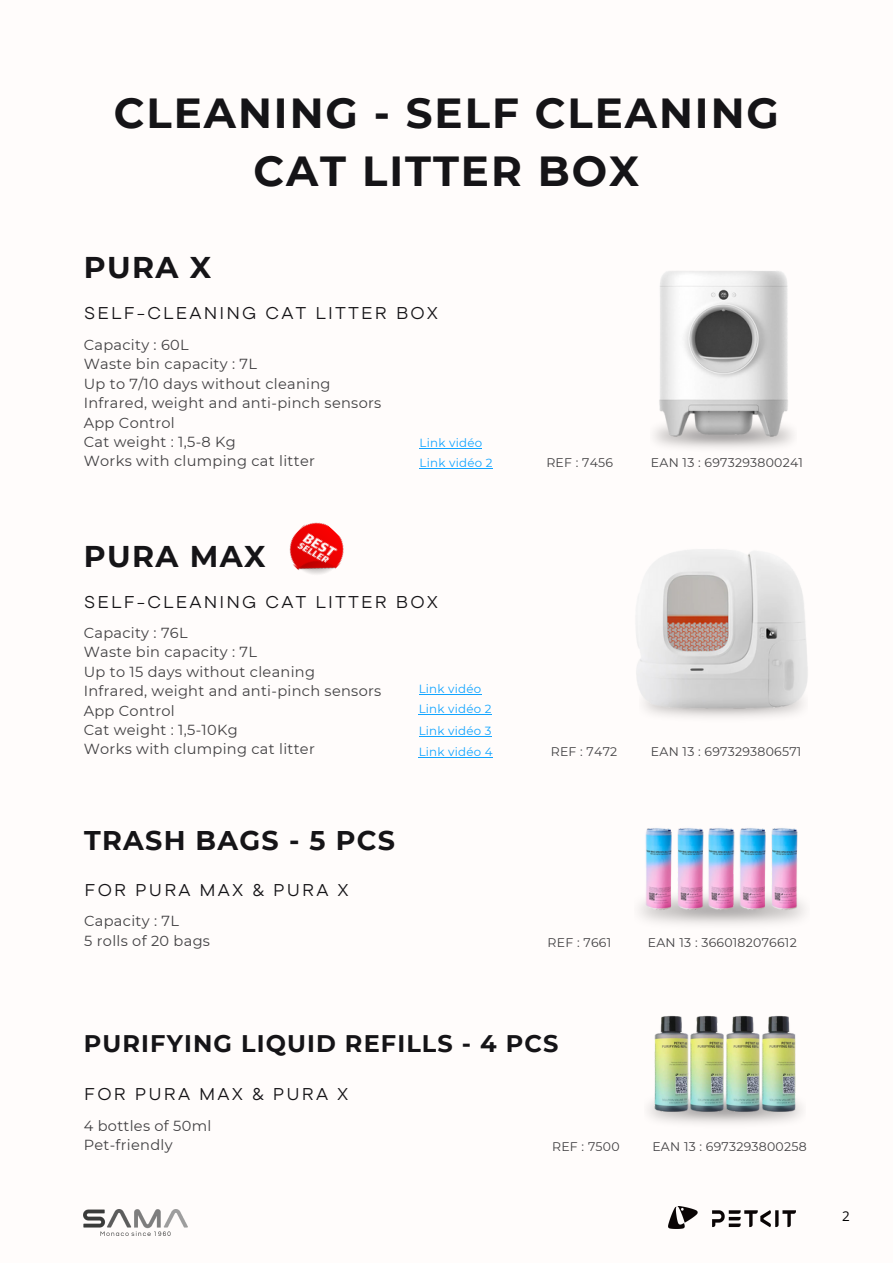
<style>
.page{position:relative;width:893px;height:1264px;background:#fff}
.page>*{position:absolute;margin:0;border:0;box-sizing:border-box;transform-origin:0 0}
.t1{font:700 42px/58.5px "Montserrat";letter-spacing:.045em;color:#151417;text-align:center}
.t2{font:700 30px "Montserrat";letter-spacing:.045em;color:#151417}
.t3{font:700 27px "Montserrat";letter-spacing:.045em;color:#151417}
.t4{font:700 24px "Montserrat";letter-spacing:.045em;color:#151417}
.t5{font:16.95px "TT Commons Pro Exp";letter-spacing:.125em;color:#151417}
.t6{font:14.55px/19.4px "Montserrat";letter-spacing:.02em;color:#414042}
.t7{font:13.5px "Open Sans";color:#000}
.t8{font:12.45px "Montserrat";letter-spacing:.02em;color:#414042}
.t9{font:11.85px "Montserrat";letter-spacing:.02em;color:#10a4ff}
</style>
<div class="page">
<div style="left:0;top:0;width:892px;height:1262px;background:#fffcfb"></div>
<img style="left:289px;top:522px;width:55px;height:52px">
<hr style="left:418px;top:693px;width:63px;height:1px;background:#10a4ff">
<hr style="left:418px;top:735px;width:73px;height:1px;background:#10a4ff">
<hr style="left:418px;top:714px;width:73px;height:1px;background:#10a4ff">
<hr style="left:418px;top:757px;width:75px;height:1px;background:#10a4ff">
<img style="left:636px;top:549px;width:172px;height:166px">
<hr style="left:419px;top:448px;width:63px;height:1px;background:#10a4ff">
<hr style="left:419px;top:468px;width:73px;height:1px;background:#10a4ff">
<img style="left:650px;top:271px;width:146px;height:170px">
<img style="left:634px;top:828px;width:175px;height:92px">
<img style="left:648px;top:1089px;width:154px;height:35px">
<img style="left:654px;top:1015px;width:141px;height:99px">
<img style="left:84px;top:1209px;width:103px;height:26px">
<img style="left:668px;top:1206px;width:127px;height:22px">
<p class="t1" style="left:114px;top:83px;width:666px">CLEANING - SELF CLEANING<br>CAT LITTER BOX</p>
<p class="t2" style="left:84px;top:249px;width:129px">PURA X</p>
<p class="t5" style="left:84px;top:302px;width:355px">SELF-CLEANING CAT LITTER BOX</p>
<p class="t6" style="left:84px;top:335px;width:106px">Capacity : 60L</p>
<p class="t6" style="left:84px;top:354px;width:175px">Waste bin capacity : 7L</p>
<p class="t6" style="left:84px;top:374px;width:248px">Up to 7/10 days without cleaning</p>
<p class="t6" style="left:84px;top:393px;width:299px">Infrared, weight and anti-pinch sensors<br>App Control</p>
<p class="t6" style="left:84px;top:432px;width:154px">Cat weight : 1,5-8 Kg</p>
<p class="t6" style="left:84px;top:451px;width:233px">Works with clumping cat litter</p>
<p class="t2" style="left:84px;top:537px;width:183px">PURA MAX</p>
<p class="t9" style="left:419px;top:435px;width:64px">Link vidéo</p>
<p class="t9" style="left:419px;top:456px;width:74px">Link vidéo 2</p>
<p class="t5" style="left:84px;top:591px;width:355px">SELF-CLEANING CAT LITTER BOX</p>
<p class="t8" style="left:546px;top:455px;width:68px">REF : 7456</p>
<p class="t8" style="left:651px;top:455px;width:153px">EAN 13 : 6973293800241</p>
<p class="t6" style="left:84px;top:623px;width:105px">Capacity : 76L</p>
<p class="t6" style="left:84px;top:642px;width:175px">Waste bin capacity : 7L</p>
<p class="t6" style="left:84px;top:662px;width:233px">Up to 15 days without cleaning</p>
<p class="t6" style="left:84px;top:681px;width:299px">Infrared, weight and anti-pinch sensors</p>
<p class="t6" style="left:84px;top:700px;width:93px">App Control</p>
<p class="t6" style="left:84px;top:720px;width:155px">Cat weight : 1,5-10Kg</p>
<p class="t6" style="left:84px;top:739px;width:233px">Works with clumping cat litter</p>
<p class="t9" style="left:418px;top:681px;width:64px">Link vidéo</p>
<p class="t9" style="left:418px;top:723px;width:74px">Link vidéo 3</p>
<p class="t9" style="left:418px;top:701px;width:74px">Link vidéo 2</p>
<p class="t9" style="left:418px;top:744px;width:75px">Link vidéo 4</p>
<p class="t8" style="left:550px;top:743px;width:68px">REF : 7472</p>
<p class="t8" style="left:651px;top:743px;width:152px">EAN 13 : 6973293806571</p>
<p class="t3" style="left:84px;top:824px;width:312px">TRASH BAGS - 5 PCS</p>
<p class="t5" style="left:85px;top:878px;width:266px">FOR PURA MAX &amp; PURA X</p>
<p class="t6" style="left:84px;top:911px;width:96px">Capacity : 7L</p>
<p class="t6" style="left:84px;top:931px;width:127px">5 rolls of 20 bags</p>
<p class="t8" style="left:547px;top:934px;width:65px">REF : 7661</p>
<p class="t8" style="left:647px;top:934px;width:150px">EAN 13 : 3660182076612</p>
<p class="t4" style="left:84px;top:1028px;width:476px">PURIFYING LIQUID REFILLS - 4 PCS</p>
<p class="t5" style="left:84px;top:1082px;width:266px">FOR PURA MAX &amp; PURA X</p>
<p class="t6" style="left:84px;top:1115px;width:129px">4 bottles of 50ml</p>
<p class="t6" style="left:84px;top:1135px;width:90px">Pet-friendly</p>
<p class="t8" style="left:552px;top:1138px;width:69px">REF : 7500</p>
<p class="t8" style="left:652px;top:1138px;width:156px">EAN 13 : 6973293800258</p>
<p class="t7" style="left:842px;top:1206px;width:9px">2</p>
</div>
